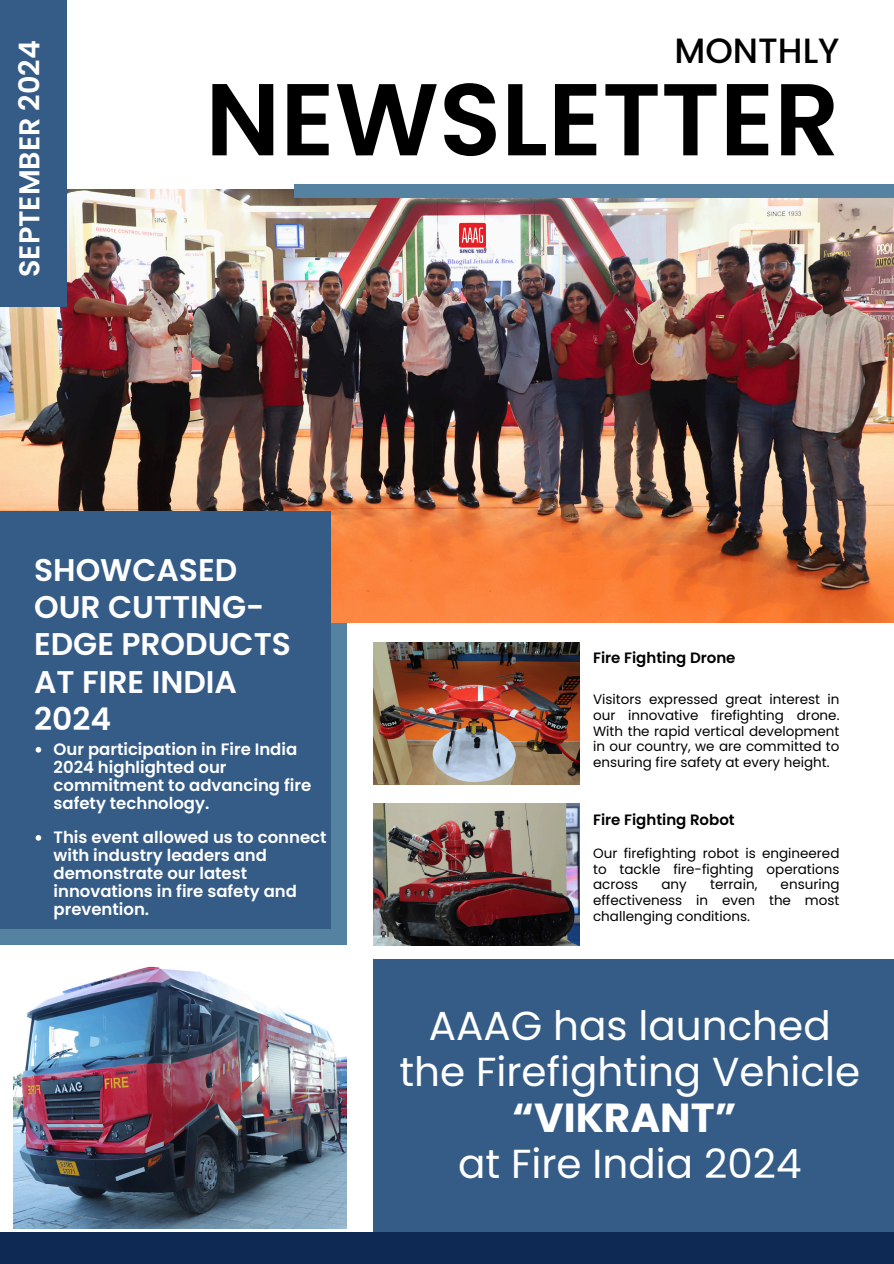
<style>
.page{position:relative;width:894px;height:1264px;background:#fff}
.page>*{position:absolute;margin:0;border:0;box-sizing:border-box;transform-origin:0 0}
.t1{font:600 101.85px "Poppins";color:#000}
.t2{font:40.5px/46.2px "Poppins";color:#fff;text-align:center}
.t3{font:500 35.1px "Poppins";color:#000}
.t4{font:600 31.35px/37.2px "Poppins";color:#fff}
.t5{font:600 28.65px "Poppins";color:#fff}
.t6{font:600 16.5px/18px "Poppins";color:#fff}
.t7{font:600 15px "Poppins";color:#000}
.t8{font:13.5px/15.8px "Poppins";color:#000;text-align:justify}
.s1{font-weight:700}
</style>
<div class="page">
<div style="left:0;top:530px;width:346px;height:415px;background:#5582a1"></div>
<img style="left:0;top:189px;width:893px;height:434px">
<div style="left:294px;top:184px;width:599px;height:14px;background:#5582a1"></div>
<div style="left:0;top:0;width:67px;height:307px;background:#355c87"></div>
<div style="left:0;top:511px;width:331px;height:417px;background:#355c87"></div>
<img style="left:373px;top:642px;width:206px;height:142px">
<img style="left:373px;top:803px;width:206px;height:142px">
<img style="left:13px;top:966px;width:333px;height:262px">
<div style="left:373px;top:959px;width:520px;height:304px;background:#355c87"></div>
<div style="left:0;top:1231px;width:893px;height:32px;background:#0e2953"></div>
<svg style="left:36px;top:747px;width:5px;height:5px"></svg>
<svg style="left:36px;top:835px;width:5px;height:5px"></svg>
<img style="left:459px;top:223px;width:26px;height:30px">
<h1 class="t5" style="left:9px;top:277px;width:238px;rotate:-90deg">SEPTEMBER 2024</h1>
<h4 class="t3" style="left:674px;top:26px;width:166px">MONTHLY</h4>
<h3 class="t1" style="left:205px;top:48px;width:635px">NEWSLETTER</h3>
<p class="t4" style="left:34px;top:551px;width:258px">SHOWCASED<br>OUR CUTTING-<br>EDGE PRODUCTS<br>AT FIRE INDIA<br>2024</p>
<h4 class="t6" style="left:54px;top:740px;width:259px">Our participation in Fire India<br>2024 highlighted our commitment to advancing fire safety technology.</h4>
<h5 class="t6" style="left:54px;top:828px;width:274px">This event allowed us to connect with industry leaders and demonstrate our latest innovations in fire safety and prevention.</h5>
<p class="t7" style="left:593px;top:647px;width:144px">Fire Fighting Drone</p>
<p class="t8" style="left:593px;top:691px;width:248px">Visitors expressed great interest in our innovative firefighting drone.<br>With the rapid vertical development in our country, we are committed to ensuring fire safety at every height.</p>
<h5 class="t7" style="left:593px;top:809px;width:143px">Fire Fighting Robot</h5>
<p class="t8" style="left:593px;top:845px;width:248px">Our firefighting robot is engineered to tackle fire-fighting operations across</p>
<p class="t8" style="left:593px;top:876px;width:248px;text-indent:187px">ensuring effectiveness in even the most challenging conditions.</p>
<p class="t8" style="left:661px;top:876px;width:27px">any</p>
<p class="t8" style="left:710px;top:876px;width:49px">terrain,</p>
<p class="t2" style="left:399px;top:1002px;width:462px">AAAG has launched the Firefighting Vehicle <span class="s1">“VIKRANT”<br></span>at Fire India 2024</p>
</div>
